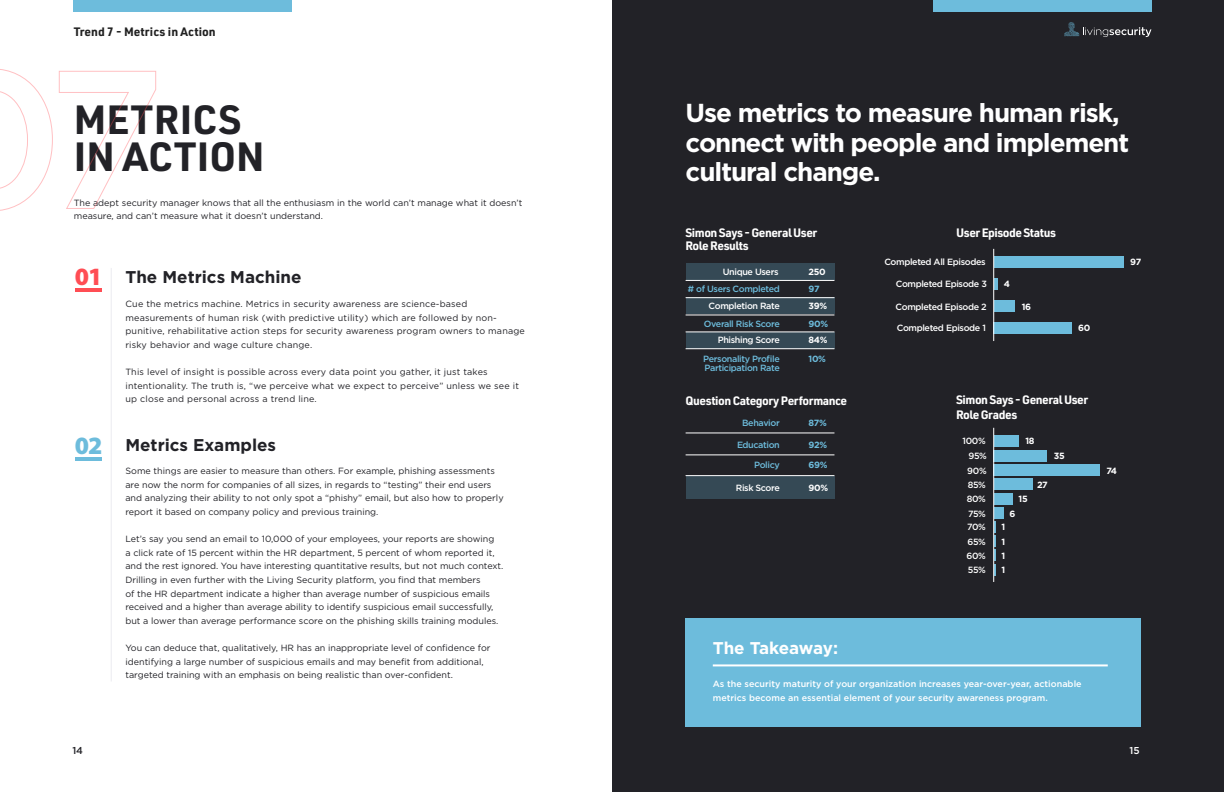
<style>
.page{position:relative;width:1224px;height:792px;background:#fff}
.page>*{position:absolute;margin:0;border:0;box-sizing:border-box;transform-origin:0 0}
.t1{font:700 40px/37.6px "URWDIN";letter-spacing:.01em;color:#222227}
.t2{font:700 26px/29.6px "Gotham";letter-spacing:-.04em;color:#fff}
.t3{font:900 25px "Myriad Pro";color:#ff4d54}
.t4{font:900 25px "Myriad Pro";color:#6dbcdc}
.t5{font:700 17px "Gotham";color:#222227}
.t6{font:700 17px "Gotham";letter-spacing:-.02em;color:#fff}
.t7{font:700 12px/13.6px "URWDIN";letter-spacing:-.04em;color:#fff}
.t8{font:700 12px "URWDIN";color:#212121}
.t9{font:500 10px "Gotham";color:#222227}
.t10{font:500 10px "Gotham";color:#fff}
.t11{font:9px/13.6px "Gotham";color:#222227}
.t12{font:9px/13.6px "Gotham";letter-spacing:.02em;color:#222227}
.t13{font:500 9px/14.1px "Gotham";letter-spacing:-.035em;color:#fff;text-align:justify}
.t14{font:500 9px/13.6px "Gotham";color:#fff}
.t15{font:500 9px/9.6px "Gotham";letter-spacing:-.04em;color:#6dbcdc}
.t16{font:700 9px/14.1px "Gotham";letter-spacing:-.04em;color:#fff;text-align:justify}
.t17{font:700 9px "Gotham";letter-spacing:-.05em;color:#6dbcdc}
</style>
<div class="page">
<div style="left:612px;top:0;width:612px;height:792px;background:#222227"></div>
<div style="left:74px;top:0;width:218px;height:11px;background:#6dbcdc"></div>
<div style="left:933px;top:0;width:218px;height:11px;background:#6dbcdc"></div>
<svg style="left:1064px;top:22px;width:87px;height:15px"></svg>
<div style="left:686px;top:618px;width:455px;height:108px;background:#6dbcdc"></div>
<hr style="left:713px;top:664px;width:395px;height:2px;background:#fff">
<hr style="left:75px;top:288px;width:27px;height:4px;background:#ff4d54">
<hr style="left:75px;top:457px;width:27px;height:4px;background:#6dbcdc">
<hr style="left:111px;top:268px;width:1px;height:414px;background:#ebebf0">
<div style="left:686px;top:263px;width:148px;height:17px;background:#354955"></div>
<div style="left:686px;top:298px;width:148px;height:16px;background:#354955"></div>
<div style="left:686px;top:332px;width:148px;height:17px;background:#354955"></div>
<div style="left:686px;top:477px;width:148px;height:22px;background:#354955"></div>
<div style="left:994px;top:256px;width:130px;height:11px;background:#6dbcdc"></div>
<div style="left:994px;top:435px;width:25px;height:11px;background:#6dbcdc"></div>
<div style="left:994px;top:301px;width:21px;height:11px;background:#6dbcdc"></div>
<div style="left:994px;top:465px;width:106px;height:11px;background:#6dbcdc"></div>
<svg style="left:994px;top:278px;width:4px;height:11px"></svg>
<div style="left:994px;top:450px;width:53px;height:11px;background:#6dbcdc"></div>
<div style="left:994px;top:322px;width:78px;height:12px;background:#6dbcdc"></div>
<div style="left:994px;top:479px;width:39px;height:11px;background:#6dbcdc"></div>
<div style="left:994px;top:493px;width:19px;height:11px;background:#6dbcdc"></div>
<div style="left:994px;top:508px;width:9px;height:11px;background:#6dbcdc"></div>
<svg style="left:994px;top:522px;width:2px;height:53px"></svg>
<hr style="left:686px;top:280px;width:148px;height:1px;background:#fff">
<hr style="left:993px;top:249px;width:1px;height:92px;background:#fff">
<hr style="left:993px;top:428px;width:1px;height:154px;background:#fff">
<hr style="left:686px;top:298px;width:148px;height:1px;background:#fff">
<hr style="left:686px;top:315px;width:148px;height:1px;background:#fff">
<hr style="left:686px;top:332px;width:148px;height:1px;background:#fff">
<hr style="left:686px;top:349px;width:148px;height:1px;background:#fff">
<hr style="left:686px;top:433px;width:148px;height:1px;background:#fff">
<hr style="left:686px;top:455px;width:148px;height:1px;background:#fff">
<hr style="left:686px;top:475px;width:148px;height:1px;background:#fff">
<svg style="left:0;top:69px;width:157px;height:142px"></svg>
<h3 class="t8" style="left:74px;top:23px;width:143px">Trend 7 - Metrics in Action</h3>
<h1 class="t1" style="left:74px;top:99px;width:192px">METRICS<br>IN ACTION</h1>
<p class="t11" style="left:74px;top:195px;width:450px">The adept security manager knows that all the enthusiasm in the world can’t manage what it doesn’t measure, and can’t measure what it doesn’t understand.</p>
<h2 class="t2" style="left:686px;top:98px;width:445px">Use metrics to measure human risk, connect with people and implement cultural change.</h2>
<h3 class="t7" style="left:685px;top:225px;width:133px">Simon Says - General User<br>Role Results</h3>
<h3 class="t7" style="left:956px;top:225px;width:101px">User Episode Status</h3>
<h3 class="t3" style="left:75px;top:260px;width:29px">01</h3>
<h3 class="t5" style="left:125px;top:265px;width:178px">The Metrics Machine</h3>
<p class="t13" style="left:723px;top:265px;width:57px">Unique Users</p>
<p class="t16" style="left:809px;top:265px;width:19px">250</p>
<p class="t15" style="left:688px;top:284px;width:93px"># of Users Completed</p>
<p class="t17" style="left:809px;top:283px;width:13px">97</p>
<p class="t13" style="left:884px;top:255px;width:103px">Completed All Episodes</p>
<p class="t13" style="left:896px;top:277px;width:93px">Completed Episode 3</p>
<p class="t16" style="left:1004px;top:277px;width:8px">4</p>
<p class="t16" style="left:1130px;top:255px;width:13px">97</p>
<h3 class="t4" style="left:75px;top:429px;width:29px">02</h3>
<p class="t12" style="left:125px;top:297px;width:401px">Cue the metrics machine. Metrics in security awareness are science-based measurements of human risk (with predictive utility) which are followed by non&shy;punitive, rehabilitative action steps for security awareness program owners to manage risky behavior and wage culture change.</p>
<p class="t12" style="left:125px;top:365px;width:395px">This level of insight is possible across every data point you gather, it just takes intentionality. The truth is, “we perceive what we expect to perceive” unless we see it up close and personal across a trend line.</p>
<h3 class="t5" style="left:125px;top:434px;width:152px">Metrics Examples</h3>
<p class="t11" style="left:125px;top:464px;width:380px">Some things are easier to measure than others. For example, phishing assessments are now the norm for companies of all sizes, in regards to “testing” their end users and analyzing their ability to not only spot a “phishy” email, but also how to properly report it based on company policy and previous training.</p>
<p class="t11" style="left:125px;top:532px;width:380px">Let’s say you send an email to 10,000 of your employees, your reports are showing<br>a click rate of 15 percent within the HR department, 5 percent of whom reported it, and the rest ignored. You have interesting quantitative results, but not much context.<br>Drilling in even further with the Living Security platform, you find that members<br>of the HR department indicate a higher than average number of suspicious emails received and a higher than average ability to identify suspicious email successfully, but a lower than average performance score on the phishing skills training modules.</p>
<p class="t11" style="left:125px;top:641px;width:367px">You can deduce that, qualitatively, HR has an inappropriate level of confidence for identifying a large number of suspicious emails and may benefit from additional, targeted training with an emphasis on being realistic than over-confident.</p>
<p class="t13" style="left:709px;top:299px;width:73px">Completion Rate</p>
<p class="t13" style="left:718px;top:333px;width:64px">Phishing Score</p>
<p class="t15" style="left:703px;top:354px;width:78px">Personality Profile<br>Participation Rate</p>
<p class="t16" style="left:809px;top:299px;width:20px">39%</p>
<p class="t16" style="left:809px;top:333px;width:20px">84%</p>
<p class="t17" style="left:809px;top:353px;width:19px">10%</p>
<p class="t15" style="left:704px;top:319px;width:77px">Overall Risk Score</p>
<p class="t17" style="left:809px;top:318px;width:21px">90%</p>
<h3 class="t7" style="left:686px;top:393px;width:163px">Question Category Performance</h3>
<p class="t15" style="left:742px;top:418px;width:39px">Behavior</p>
<p class="t15" style="left:737px;top:440px;width:44px">Education</p>
<p class="t15" style="left:754px;top:460px;width:27px">Policy</p>
<p class="t13" style="left:736px;top:480px;width:45px">Risk Score</p>
<p class="t17" style="left:809px;top:417px;width:20px">87%</p>
<p class="t17" style="left:809px;top:439px;width:20px">92%</p>
<p class="t17" style="left:809px;top:459px;width:20px">69%</p>
<p class="t16" style="left:809px;top:480px;width:21px">90%</p>
<p class="t13" style="left:896px;top:299px;width:93px">Completed Episode 2</p>
<p class="t13" style="left:897px;top:321px;width:91px">Completed Episode 1</p>
<p class="t16" style="left:1022px;top:299px;width:11px">16</p>
<p class="t16" style="left:1078px;top:321px;width:14px">60</p>
<h3 class="t7" style="left:956px;top:391px;width:133px;line-height:15.6px">Simon Says - General User<br>Role Grades</h3>
<p class="t13" style="left:962px;top:434px;width:25px">100%</p>
<p class="t16" style="left:1025px;top:434px;width:11px">18</p>
<p class="t13" style="left:969px;top:449px;width:20px">95%</p>
<p class="t16" style="left:1054px;top:449px;width:12px">35</p>
<p class="t13" style="left:967px;top:463px;width:21px">90%</p>
<p class="t13" style="left:967px;top:477px;width:21px;line-height:14.5px">85% 80% 75%</p>
<p class="t13" style="left:967px;top:520px;width:21px">70% 65% 60% 55%</p>
<p class="t16" style="left:1019px;top:492px;width:11px">15</p>
<p class="t16" style="left:1010px;top:507px;width:7px">6</p>
<p class="t16" style="left:1002px;top:520px;width:5px">1<br>1<br>1<br>1</p>
<p class="t16" style="left:1037px;top:478px;width:12px">27</p>
<p class="t16" style="left:1107px;top:463px;width:12px">74</p>
<h3 class="t6" style="left:713px;top:637px;width:127px">The Takeaway:</h3>
<p class="t14" style="left:713px;top:677px;width:370px">As the security maturity of your organization increases year-over-year, actionable metrics become an essential element of your security awareness program.</p>
<p class="t9" style="left:72px;top:744px;width:12px">14</p>
<p class="t10" style="left:1129px;top:744px;width:12px">15</p>
</div>
